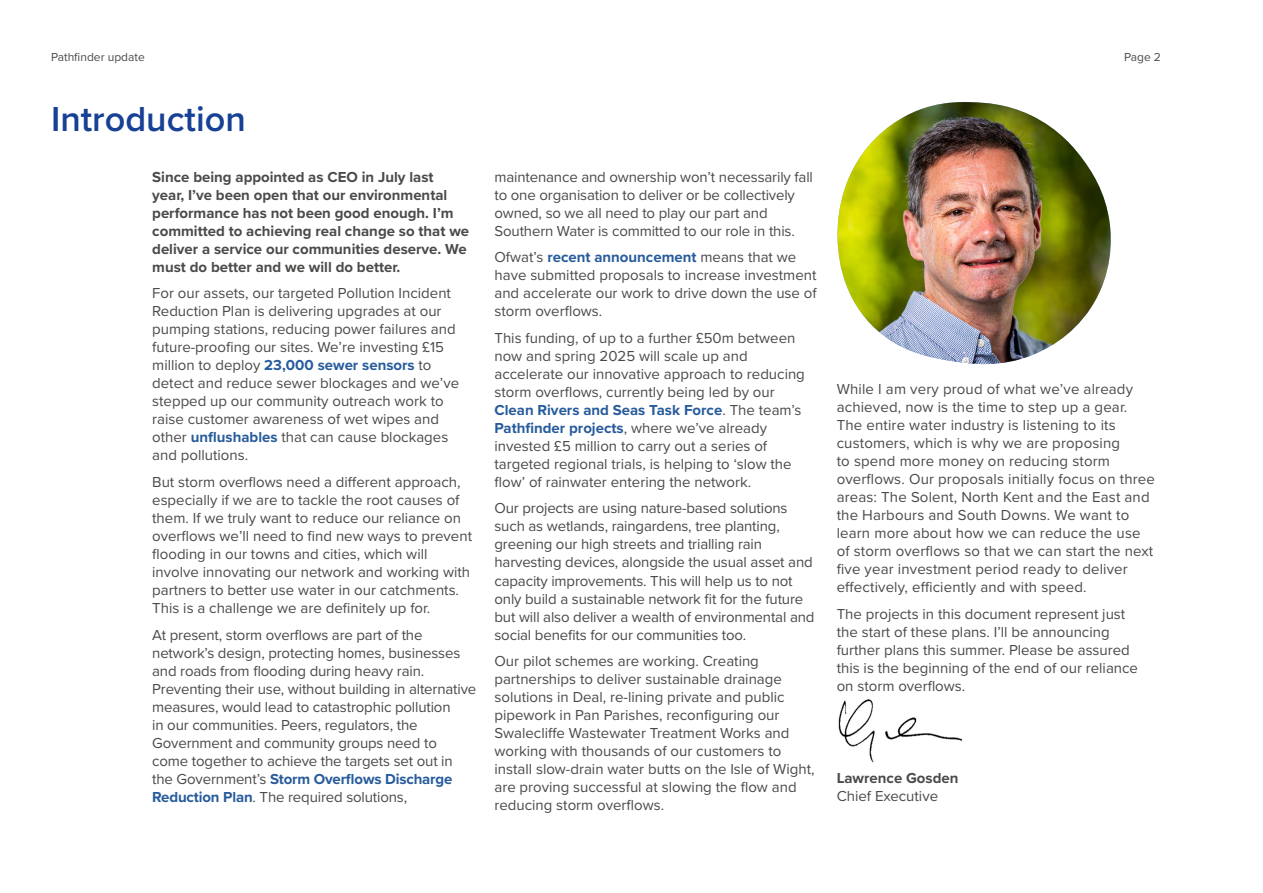
<style>
.page{position:relative;width:1263px;height:893px;background:#fff}
.page>*{position:absolute;margin:0;border:0;box-sizing:border-box;transform-origin:0 0}
.t1{font:600 36px "Proxima Nova";color:#164194}
.t2{font:15px/18px "Proxima Nova";color:#4a4a49}
.t3{font:700 15px/18px "Proxima Nova";color:#4a4a49}
.t4{font:12px "Proxima Nova";color:#4a4a49}
.s1{font-weight:700;color:#275b9b}
</style>
<div class="page">
<img style="left:837px;top:102px;width:274px;height:263px">
<img style="left:838px;top:699px;width:124px;height:64px">
<p class="t4" style="left:51px;top:48px;width:95px">Pathfinder update</p>
<p class="t4" style="left:1124px;top:48px;width:38px">Page 2</p>
<h1 class="t1" style="left:51px;top:92px;width:196px">Introduction</h1>
<p class="t3" style="left:152px;top:168px;width:318px">Since being appointed as CEO in July last year, I’ve been open that our environmental performance has not been good enough. I’m committed to achieving real change so that we deliver a service our communities deserve. We must do better and we will do better.</p>
<p class="t2" style="left:152px;top:284px;width:308px">For our assets, our targeted Pollution Incident Reduction Plan is delivering upgrades at our pumping stations, reducing power failures and future-proofing our sites. We’re investing £15 million to deploy <span class="s1">23,000 sewer sensors</span> to detect and reduce sewer blockages and we’ve stepped up our community outreach work to raise customer awareness of wet wipes and other <span class="s1">unflushables</span> that can cause blockages and pollutions.</p>
<p class="t2" style="left:152px;top:472px;width:321px">But storm overflows need a different approach, especially if we are to tackle the root causes of them. If we truly want to reduce our reliance on overflows we’ll need to find new ways to prevent flooding in our towns and cities, which will involve innovating our network and working with partners to better use water in our catchments.<br>This is a challenge we are definitely up for.</p>
<p class="t2" style="left:152px;top:625px;width:326px">At present, storm overflows are part of the network’s design, protecting homes, businesses and roads from flooding during heavy rain.<br>Preventing their use, without building in alternative measures, would lead to catastrophic pollution<br>in our communities. Peers, regulators, the Government and community groups need to come together to achieve the targets set out in the Government’s <span class="s1">Storm Overflows Discharge Reduction Plan</span>. The required solutions,</p>
<p class="t2" style="left:494px;top:167px;width:320px">maintenance and ownership won’t necessarily fall to one organisation to deliver or be collectively owned, so we all need to play our part and Southern Water is committed to our role in this.</p>
<p class="t2" style="left:494px;top:248px;width:324px">Ofwat’s <span class="s1">recent announcement</span> means that we have submitted proposals to increase investment and accelerate our work to drive down the use of storm overflows.</p>
<p class="t2" style="left:494px;top:328px;width:312px">This funding, of up to a further £50m between now and spring 2025 will scale up and accelerate our innovative approach to reducing storm overflows, currently being led by our <span class="s1">Clean Rivers and Seas Task Force</span>. The team’s <span class="s1">Pathfinder projects</span>, where we’ve already invested £5 million to carry out a series of targeted regional trials, is helping to ‘slow the flow’ of rainwater entering the network.</p>
<p class="t2" style="left:494px;top:499px;width:321px">Our projects are using nature-based solutions such as wetlands, raingardens, tree planting, greening our high streets and trialling rain harvesting devices, alongside the usual asset and capacity improvements. This will help us to not only build a sustainable network fit for the future but will also deliver a wealth of environmental and social benefits for our communities too.</p>
<p class="t2" style="left:494px;top:651px;width:322px">Our pilot schemes are working. Creating partnerships to deliver sustainable drainage solutions in Deal, re-lining private and public pipework in Pan Parishes, reconfiguring our Swalecliffe Wastewater Treatment Works and working with thousands of our customers to install slow-drain water butts on the Isle of Wight, are proving successful at slowing the flow and reducing storm overflows.</p>
<p class="t2" style="left:837px;top:379px;width:320px">While I am very proud of what we’ve already achieved, now is the time to step up a gear.<br>The entire water industry is listening to its customers, which is why we are proposing<br>to spend more money on reducing storm overflows. Our proposals initially focus on three areas: The Solent, North Kent and the East and the Harbours and South Downs. We want to learn more about how we can reduce the use of storm overflows so that we can start the next five year investment period ready to deliver effectively, efficiently and with speed.</p>
<p class="t2" style="left:837px;top:604px;width:303px">The projects in this document represent just the start of these plans. I’ll be announcing further plans this summer. Please be assured this is the beginning of the end of our reliance on storm overflows.</p>
<p class="t3" style="left:837px;top:768px;width:123px">Lawrence Gosden</p>
<p class="t2" style="left:837px;top:786px;width:103px">Chief Executive</p>
</div>
